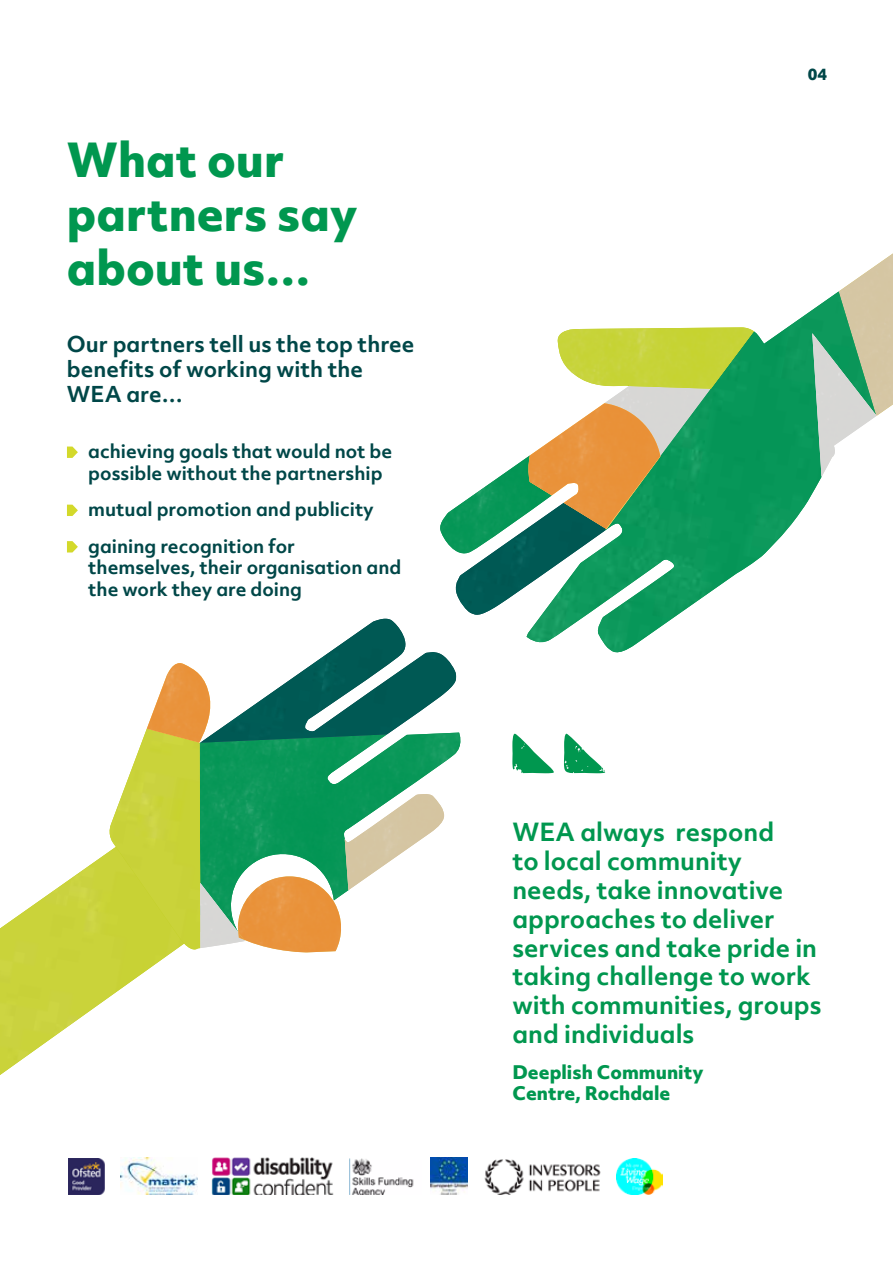
<style>
.page{position:relative;width:893px;height:1263px;background:#fff}
.page>*{position:absolute;margin:0;border:0;box-sizing:border-box;transform-origin:0 0}
.t1{font:800 45px/54px "Objektiv Mk 2";color:#00974f}
.t2{font:700 24px/28.8px "Objektiv Mk 2";color:#00974f}
.t3{font:700 21px/25.2px "Objektiv Mk 2";color:#004748}
.t4{font:700 18px/21.6px "Objektiv Mk 2";color:#004748}
.t5{font:800 18px/21.6px "Objektiv Mk 2";color:#00974f}
.t6{font:800 15px "Objektiv Mk 2";color:#004748}
</style>
<div class="page">
<svg style="left:67px;top:446px;width:11px;height:12px"></svg>
<svg style="left:67px;top:505px;width:11px;height:11px"></svg>
<svg style="left:67px;top:541px;width:11px;height:11px"></svg>
<img style="left:68px;top:1158px;width:37px;height:36px">
<img style="left:211px;top:1158px;width:123px;height:36px">
<img style="left:349px;top:1158px;width:65px;height:37px">
<img style="left:121px;top:1158px;width:76px;height:37px">
<img style="left:431px;top:1158px;width:36px;height:36px">
<img style="left:484px;top:1159px;width:117px;height:36px">
<img style="left:616px;top:1158px;width:46px;height:36px">
<img style="left:0;top:853px;width:170px;height:222px">
<img style="left:754px;top:310px;width:68px;height:252px">
<svg style="left:107px;top:327px;width:647px;height:627px"></svg>
<svg style="left:812px;top:253px;width:81px;height:163px"></svg>
<img style="left:812px;top:333px;width:64px;height:144px">
<h1 class="t1" style="left:67px;top:131px;width:292px">What our partners say about us…</h1>
<p class="t3" style="left:67px;top:331px;width:349px">Our partners tell us the top three benefits of working with the<br>WEA are…</p>
<p class="t4" style="left:88px;top:440px;width:306px">achieving goals that would not be possible without the partnership</p>
<p class="t4" style="left:88px;top:491px;width:287px;line-height:36.5px">mutual promotion and publicity gaining recognition for</p>
<p class="t4" style="left:88px;top:556px;width:315px">themselves, their organisation and the work they are doing</p>
<p class="t6" style="left:808px;top:64px;width:21px">04</p>
<h2 class="t2" style="left:512px;top:817px;width:311px">WEA always respond<br>to local community needs, take innovative approaches to deliver services and take pride in taking challenge to work with communities, groups and individuals</h2>
<p class="t5" style="left:512px;top:1060px;width:193px">Deeplish Community<br>Centre, Rochdale</p>
</div>
